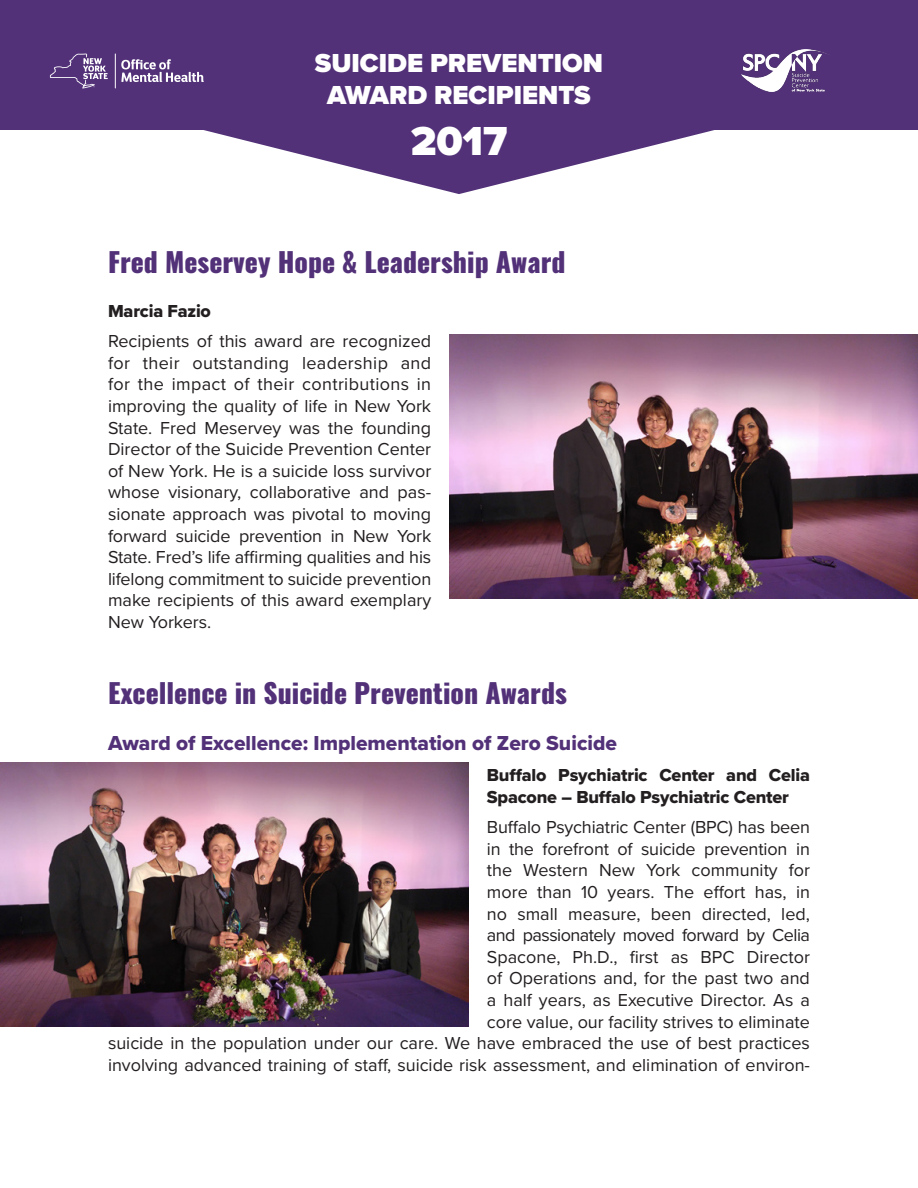
<style>
.page{position:relative;width:918px;height:1188px;background:#fff}
.page>*{position:absolute;margin:0;border:0;box-sizing:border-box;transform-origin:0 0}
.t1{font:900 42px "Proxima Nova";color:#fff}
.t2{font:800 27px "Oswald";color:#523178}
.t3{font:900 27px/32.4px "Proxima Nova";color:#fff;text-align:center}
.t4{font:21px "Proxima Nova Extrabld";color:#523178}
.t5{font:18px/21.6px "Proxima Nova";color:#231f20}
.t6{font:18px/21.6px "Proxima Nova Extrabld";letter-spacing:-.01em;color:#231f20}
.s1{font-family:"Proxima Nova Extrabld"}
</style>
<div class="page">
<div style="left:0;top:0;width:918px;height:130px;background:#523178"></div>
<svg style="left:204px;top:130px;width:510px;height:64px"></svg>
<hr style="left:115px;top:54px;width:1px;height:34px;background:#fff">
<svg style="left:121px;top:59px;width:83px;height:23px"></svg>
<svg style="left:50px;top:53px;width:58px;height:36px"></svg>
<img style="left:741px;top:49px;width:88px;height:42px">
<img style="left:449px;top:335px;width:469px;height:264px">
<img style="left:0;top:763px;width:469px;height:264px">
<h1 class="t3" style="left:315px;top:46px;width:290px">SUICIDE PREVENTION<br>AWARD RECIPIENTS</h1>
<h1 class="t1" style="left:411px;top:109px;width:98px">2017</h1>
<p class="t2" style="left:108px;top:248px;width:459px">Fred Meservey Hope &amp; Leadership Award</p>
<p class="t5" style="left:108px;top:295px;width:325px;line-height:30.6px"><span class="s1">Marcia Fazio<br></span>Recipients of this award are recognized</p>
<p class="t5" style="left:108px;top:351px;width:325px;text-align:justify">for their outstanding leadership and for the impact of their contributions in improving the quality of life in New York State. Fred Meservey was the founding Director of the Suicide Prevention Center of New York. He is a suicide loss survivor whose visionary, collaborative and pas&shy;sionate approach was pivotal to moving forward suicide prevention in New York State. Fred’s life affirming qualities and his lifelong commitment to suicide prevention make recipients of this award exemplary New Yorkers.</p>
<p class="t2" style="left:108px;top:679px;width:460px">Excellence in Suicide Prevention Awards</p>
<p class="t4" style="left:108px;top:728px;width:511px">Award of Excellence: Implementation of Zero Suicide</p>
<p class="t6" style="left:487px;top:764px;width:325px">Buffalo Psychiatric Center and Celia<br>Spacone – Buffalo Psychiatric Center</p>
<p class="t5" style="left:108px;top:816px;width:704px;text-align:right">Buffalo Psychiatric Center (BPC) has been<br>in the forefront of suicide prevention in<br>the Western New York community for<br>more than 10 years. The effort has, in<br>no small measure, been directed, led,<br>and passionately moved forward by Celia<br>Spacone, Ph.D., first as BPC Director<br>of Operations and, for the past two and<br>a half years, as Executive Director. As a<br>core value, our facility strives to eliminate<br>suicide in the population under our care. We have embraced the use of best practices involving advanced training of staff, suicide risk assessment, and elimination of environ-</p>
</div>
